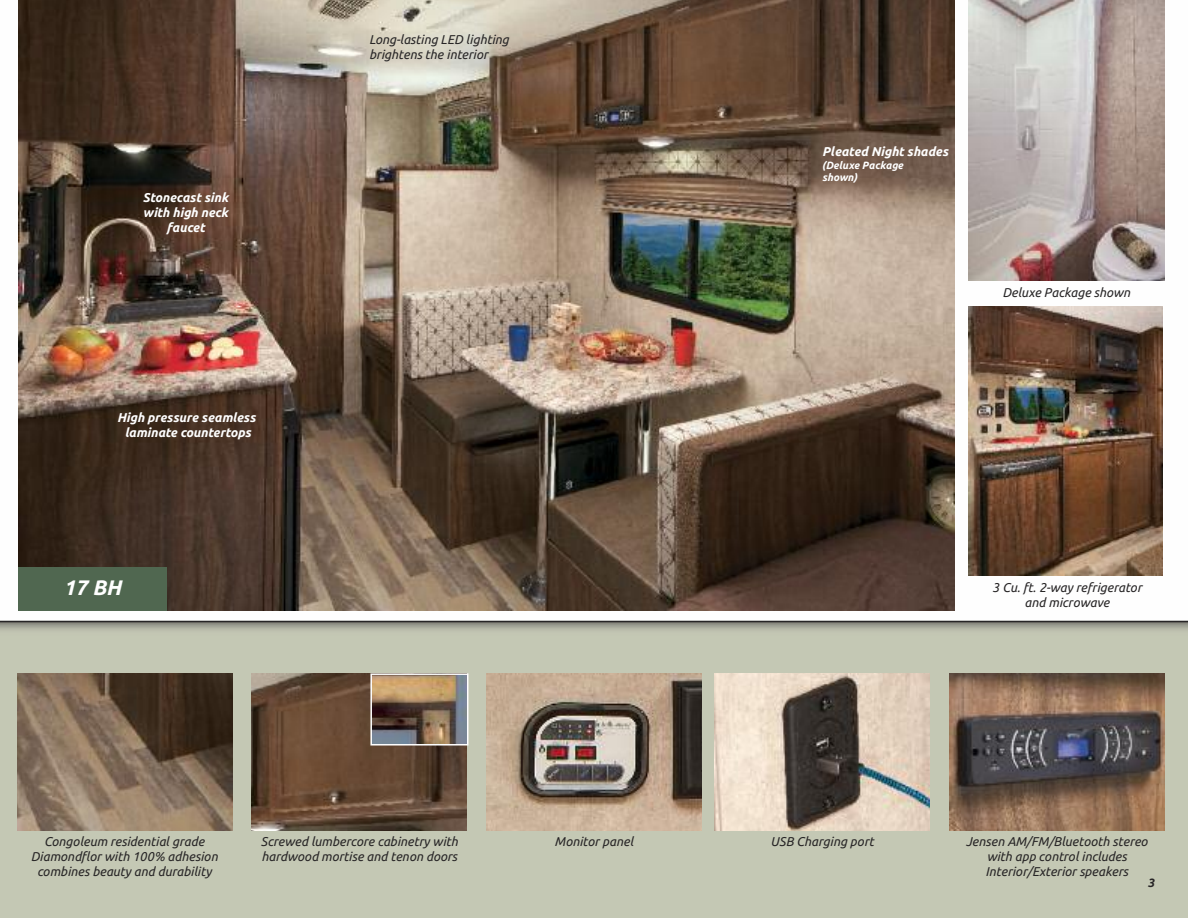
<style>
.page{position:relative;width:1188px;height:918px;background:#fff}
.page>*{position:absolute;margin:0;border:0;box-sizing:border-box;transform-origin:0 0}
.t1{font:italic 700 21px "Ubuntu";color:#fff}
.t2{font:italic 12.75px/15px "Ubuntu";color:#272526;text-align:center}
.t3{font:italic 700 12.75px/15px "Ubuntu";color:#fff;text-align:center}
.t4{font:italic 700 12px "Ubuntu";color:#272526}
.t5{font:italic 700 10.5px/12.8px "Ubuntu";color:#fff}
</style>
<div class="page">
<img style="left:0;top:0;width:1188px;height:918px">
<img style="left:968px;top:0;width:196px;height:280px">
<img style="left:18px;top:0;width:936px;height:610px">
<img style="left:968px;top:306px;width:194px;height:269px">
<img style="left:17px;top:673px;width:215px;height:158px">
<img style="left:252px;top:673px;width:215px;height:158px">
<img style="left:949px;top:673px;width:215px;height:158px">
<img style="left:486px;top:673px;width:216px;height:158px">
<img style="left:715px;top:673px;width:215px;height:158px">
<img style="left:373px;top:676px;width:92px;height:67px">
<div style="left:370px;top:673px;width:98px;height:73px;border:2px solid #fff"></div>
<img style="left:0;top:102px;width:19px;height:422px">
<hr style="left:0;top:621px;width:1188px;height:1px;background:#272526">
<div style="left:18px;top:567px;width:148px;height:43px;background:#506750"></div>
<p class="t3" style="left:143px;top:189px;width:87px">Stonecast sink with high neck faucet</p>
<p class="t3" style="left:117px;top:410px;width:140px">High pressure seamless laminate countertops</p>
<h1 class="t1" style="left:64px;top:575px;width:59px">17 BH</h1>
<p class="t2" style="left:369px;top:32px;width:141px;text-align:left">Long-lasting LED lighting brightens the interior</p>
<p class="t3" style="left:822px;top:144px;width:128px">Pleated Night shades</p>
<p class="t5" style="left:822px;top:158px;width:83px">(Deluxe Package shown)</p>
<p class="t2" style="left:1002px;top:285px;width:129px">Deluxe Package shown</p>
<p class="t2" style="left:992px;top:579px;width:151px">3 Cu. ft. 2-way refrigerator and microwave</p>
<p class="t2" style="left:31px;top:834px;width:188px">Congoleum residential grade<br>Diamondflor with 100% adhesion combines beauty and durability</p>
<p class="t2" style="left:261px;top:834px;width:198px;text-align:left">Screwed lumbercore cabinetry with hardwood mortise and tenon doors</p>
<p class="t2" style="left:555px;top:834px;width:80px">Monitor panel</p>
<p class="t2" style="left:771px;top:834px;width:105px">USB Charging port</p>
<p class="t2" style="left:966px;top:834px;width:183px">Jensen AM/FM/Bluetooth stereo with app control includes<br>Interior/Exterior speakers</p>
<p class="t4" style="left:1147px;top:875px;width:8px">3</p>
</div>
